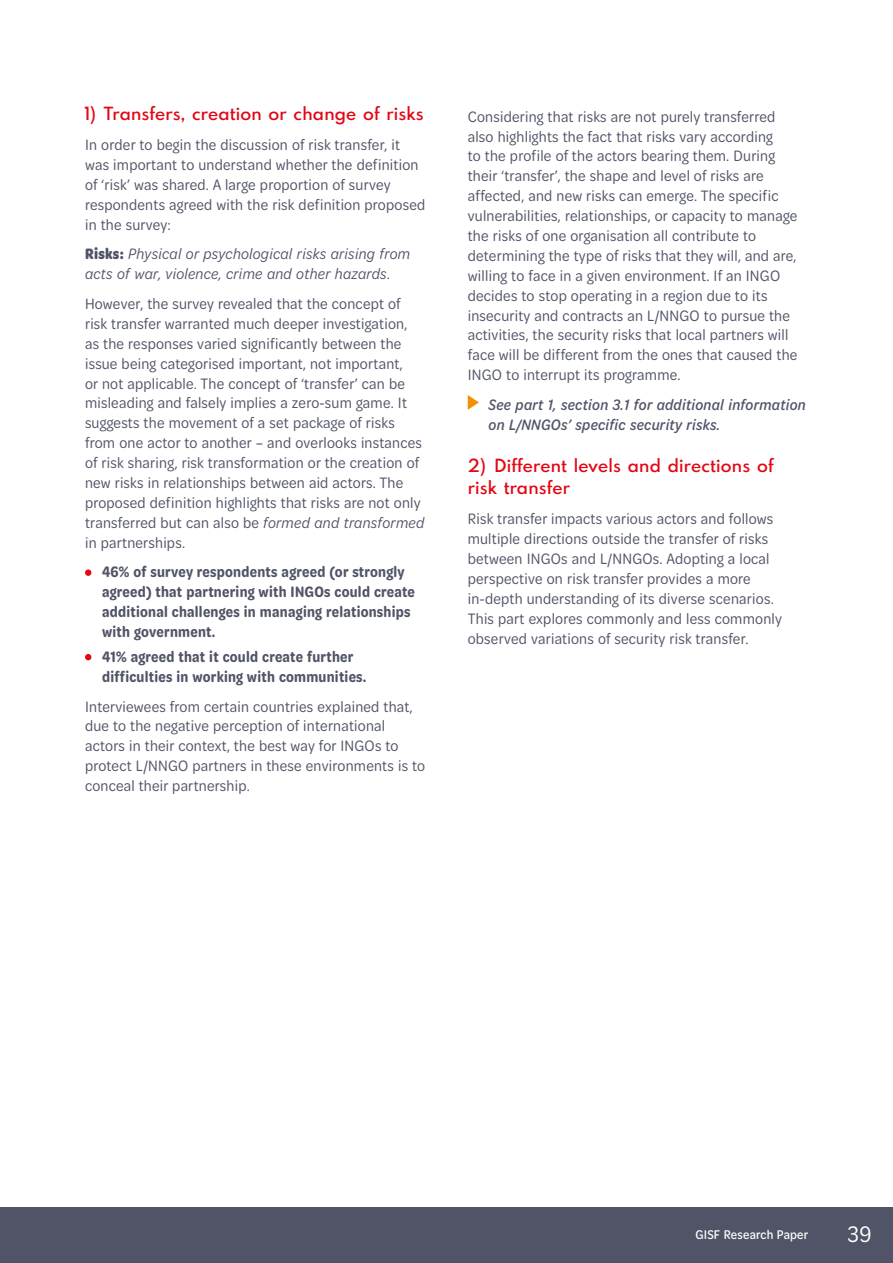
<style>
.page{position:relative;width:893px;height:1263px;background:#fff}
.page>*{position:absolute;margin:0;border:0;box-sizing:border-box;transform-origin:0 0}
.t1{font:24px "Omnes Cond";color:#fff}
.t2{font:16.2px/20px "Omnes Cond";letter-spacing:.015em;color:#505466}
.t3{font:600 16.2px/20px "Omnes Cond";letter-spacing:.015em;color:#505466}
.t4{font:italic 16.2px/20px "Omnes Cond";letter-spacing:.015em;color:#505466}
.t5{font:600 16.2px/22.5px "Spartan MB";letter-spacing:.015em;color:#e30613}
.t6{font:italic 500 16.2px/20px "Omnes Cond";letter-spacing:.015em;color:#505466}
.t7{font:500 13.5px "Omnes Cond";letter-spacing:.015em;color:#fff}
.s1{font-weight:700;font-style:normal}
.s2{font-style:normal}
.s3{font-style:italic}
</style>
<div class="page">
<div style="left:0;top:1208px;width:893px;height:55px;background:#505466"></div>
<div style="left:85px;top:569px;width:6px;height:7px;background:#e30613;border-radius:50%"></div>
<svg style="left:85px;top:654px;width:6px;height:6px"></svg>
<svg style="left:468px;top:395px;width:11px;height:15px"></svg>
<p class="t5" style="left:85px;top:102px;width:340px">1) Transfers, creation or change of risks</p>
<p class="t2" style="left:85px;top:134px;width:342px">In order to begin the discussion of risk transfer, it was important to understand whether the definition of ‘risk’ was shared. A large proportion of survey respondents agreed with the risk definition proposed in the survey:</p>
<p class="t4" style="left:85px;top:243px;width:327px"><span class="s1">Risks:</span> Physical or psychological risks arising from acts of war, violence, crime and other hazards<span class="s2">.</span></p>
<p class="t2" style="left:85px;top:293px;width:341px">However, the survey revealed that the concept of risk transfer warranted much deeper investigation, as the responses varied significantly between the issue being categorised important, not important,<br>or not applicable. The concept of ‘transfer’ can be misleading and falsely implies a zero-sum game. It suggests the movement of a set package of risks from one actor to another – and overlooks instances of risk sharing, risk transformation or the creation of new risks in relationships between aid actors. The proposed definition highlights that risks are not only transferred but can also be <span class="s3">formed and transformed </span>in partnerships.</p>
<p class="t3" style="left:102px;top:561px;width:314px">46% of survey respondents agreed (or strongly agreed) that partnering with INGOs could create additional challenges in managing relationships with government.</p>
<p class="t3" style="left:102px;top:646px;width:266px">41% agreed that it could create further difficulties in working with communities.</p>
<p class="t2" style="left:85px;top:695px;width:342px">Interviewees from certain countries explained that, due to the negative perception of international actors in their context, the best way for INGOs to protect L/NNGO partners in these environments is to conceal their partnership.</p>
<p class="t2" style="left:468px;top:106px;width:331px">Considering that risks are not purely transferred also highlights the fact that risks vary according<br>to the profile of the actors bearing them. During their ‘transfer’, the shape and level of risks are affected, and new risks can emerge. The specific vulnerabilities, relationships, or capacity to manage the risks of one organisation all contribute to determining the type of risks that they will, and are, willing to face in a given environment. If an INGO decides to stop operating in a region due to its insecurity and contracts an L/NNGO to pursue the activities, the security risks that local partners will face will be different from the ones that caused the INGO to interrupt its programme.</p>
<p class="t6" style="left:489px;top:394px;width:319px">See part 1, section 3.1 for additional information on L/NNGOs’ specific security risks.</p>
<p class="t5" style="left:468px;top:454px;width:307px">2) Different levels and directions of risk transfer</p>
<p class="t2" style="left:468px;top:508px;width:316px">Risk transfer impacts various actors and follows multiple directions outside the transfer of risks between INGOs and L/NNGOs. Adopting a local perspective on risk transfer provides a more in‑depth understanding of its diverse scenarios.<br>This part explores commonly and less commonly observed variations of security risk transfer.</p>
<p class="t7" style="left:695px;top:1225px;width:114px">GISF Research Paper</p>
<h1 class="t1" style="left:848px;top:1218px;width:25px">39</h1>
</div>
